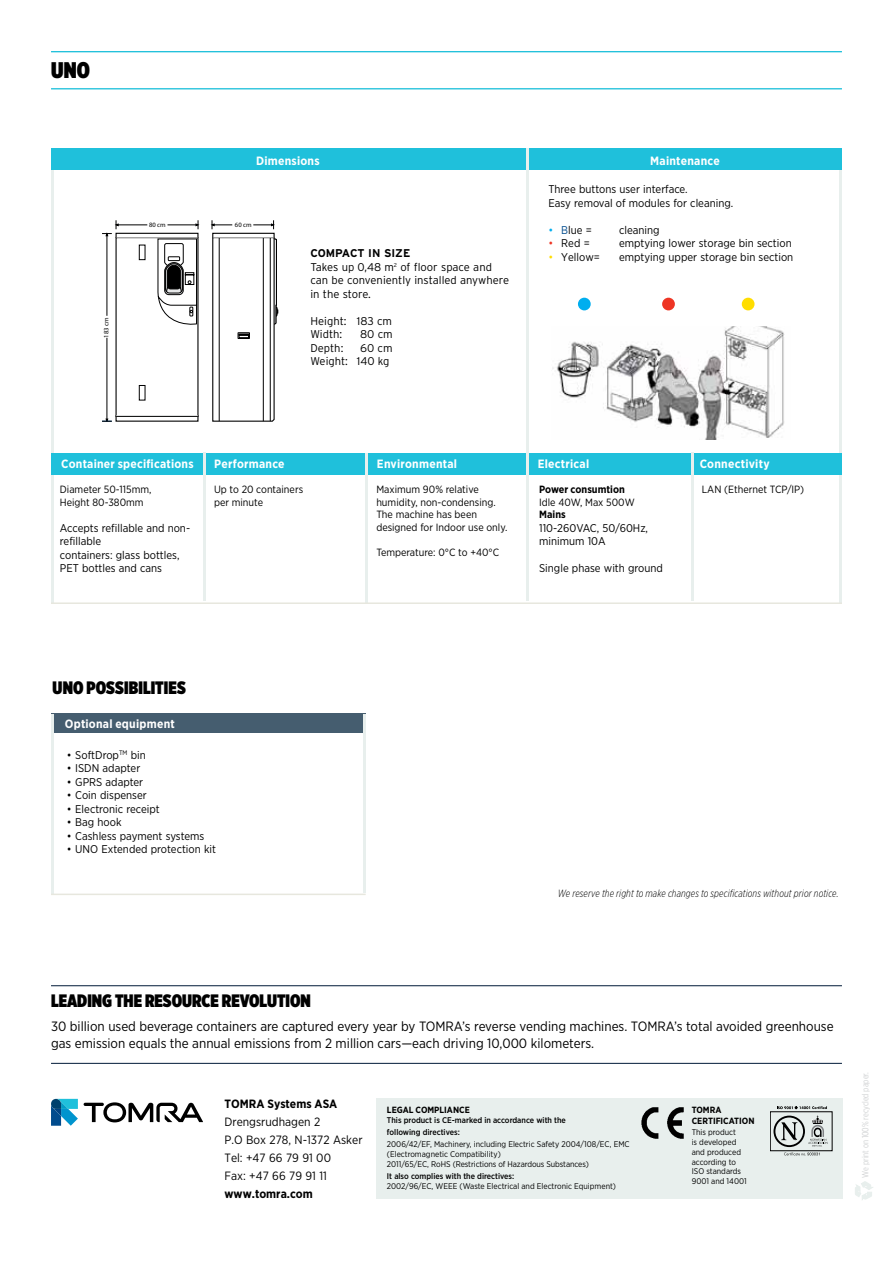
<style>
.page{position:relative;width:893px;height:1263px;background:#fff}
.page>*{position:absolute;margin:0;border:0;box-sizing:border-box;transform-origin:0 0}
.t1{font:900 22.65px "Gotham X Narrow";color:#000}
.t2{font:900 18px "Gotham X Narrow";color:#000}
.t3{font:13.5px/16.2px "Gotham Narrow";color:#000}
.t4{font:700 12px "Gotham Narrow";letter-spacing:.02em;color:#fff}
.t5{font:12px/18px "Gotham Narrow";color:#000}
.t6{font:700 12px "Gotham Narrow";color:#000}
.t7{font:11.25px/13.5px "Gotham Narrow";color:#000}
.t8{font:300 11.25px/13.5px "Interstate";color:#000}
.t9{font:10.5px/12.6px "Gotham Narrow";color:#000}
.t10{font:italic 300 10.5px "Gotham X Narrow";letter-spacing:.01em;color:#000}
.t11{font:700 10.5px "Gotham Narrow";color:#000}
.t12{font:700 9px/10.8px "Gotham Narrow";color:#000}
.t13{font:9px "Gotham X Narrow";color:#d1d3d4}
.t14{font:8.25px/9.9px "Gotham Narrow";color:#000}
.t15{font:500 8.25px/12px "Gotham Narrow";color:#000}
.t16{font:6.6px "Myriad Pro";color:#000}
.s1{font-weight:700}
.s2{color:#00aeef}
.s3{color:#004b8d}
.s4{color:#ee3524}
.s5{color:#fd0}
</style>
<div class="page">
<hr style="left:51px;top:1063px;width:791px;height:1px;background:#001a38">
<hr style="left:51px;top:985px;width:791px;height:1px;background:#001a38">
<hr style="left:840px;top:149px;width:2px;height:455px;background:#e8efed">
<hr style="left:51px;top:149px;width:2px;height:455px;background:#e8efed">
<div style="left:51px;top:149px;width:791px;height:21px;background:#1fc0db"></div>
<hr style="left:51px;top:88px;width:791px;height:1px;background:#1fc0db">
<hr style="left:51px;top:51px;width:791px;height:1px;background:#1fc0db">
<div style="left:51px;top:714px;width:315px;height:19px;background:#455d6f"></div>
<hr style="left:51px;top:714px;width:2px;height:180px;background:#e8efed">
<div style="left:51px;top:453px;width:791px;height:21px;background:#1fc0db"></div>
<hr style="left:526px;top:149px;width:2px;height:408px;background:#e8efed">
<hr style="left:526px;top:452px;width:2px;height:149px;background:#e8efed">
<hr style="left:203px;top:452px;width:2px;height:149px;background:#e8efed">
<hr style="left:366px;top:452px;width:2px;height:151px;background:#e8efed">
<hr style="left:692px;top:452px;width:2px;height:149px;background:#e8efed">
<svg style="left:855px;top:1181px;width:18px;height:19px"></svg>
<svg style="left:51px;top:1099px;width:152px;height:27px"></svg>
<div style="left:376px;top:1099px;width:466px;height:100px;background:#e8efed"></div>
<img style="left:641px;top:1107px;width:43px;height:32px">
<div style="left:770px;top:1111px;width:62px;height:40px;border:1px solid #000"></div>
<svg style="left:777px;top:1106px;width:50px;height:3px"></svg>
<svg style="left:773px;top:1115px;width:54px;height:41px"></svg>
<hr style="left:51px;top:894px;width:315px;height:1px;background:#e7e7de">
<hr style="left:51px;top:602px;width:791px;height:2px;background:#e7e7de">
<svg style="left:102px;top:220px;width:176px;height:202px"></svg>
<hr style="left:107px;top:236px;width:1px;height:80px;background:#000">
<hr style="left:116px;top:416px;width:82px;height:1px;background:#000">
<img style="left:552px;top:327px;width:233px;height:112px">
<div style="left:578px;top:298px;width:13px;height:12px;background:#00aeef;border-radius:50%"></div>
<div style="left:662px;top:298px;width:13px;height:12px;background:#ee3524;border-radius:50%"></div>
<div style="left:742px;top:298px;width:12px;height:12px;background:#fd0;border-radius:50%"></div>
<hr style="left:364px;top:714px;width:2px;height:179px;background:#e8efed">
<h1 class="t1" style="left:51px;top:56px;width:40px">UNO</h1>
<p class="t16" style="left:102px;top:338px;width:22px;rotate:-90deg">183 cm</p>
<p class="t4" style="left:256px;top:153px;width:65px">Dimensions</p>
<p class="t4" style="left:650px;top:153px;width:71px">Maintenance</p>
<p class="t16" style="left:149px;top:220px;width:18px">80 cm</p>
<p class="t16" style="left:235px;top:220px;width:18px">60 cm</p>
<p class="t8" style="left:310px;top:246px;width:200px"><span class="s1">COMPACT IN SIZE<br></span>Takes up 0,48 m<sup>2</sup> of floor space and can be conveniently installed anywhere in the store.</p>
<p class="t8" style="left:310px;top:314px;width:83px">Height: 183 cm<br>Width:</p>
<p class="t8" style="left:360px;top:327px;width:34px">80 cm</p>
<p class="t8" style="left:310px;top:341px;width:34px">Depth:</p>
<p class="t8" style="left:310px;top:341px;width:84px;text-align:right">60 cm<br>Weight: 140 kg</p>
<p class="t7" style="left:549px;top:182px;width:186px">Three buttons user interface.<br>Easy removal of modules for cleaning.</p>
<p class="t7" style="left:549px;top:223px;width:45px"><span class="s2">•</span> <span class="s3">B</span>lue =</p>
<p class="t7" style="left:619px;top:223px;width:42px">cleaning</p>
<p class="t7" style="left:549px;top:236px;width:43px"><span class="s4">•</span> Red =</p>
<p class="t7" style="left:619px;top:236px;width:174px">emptying lower storage bin section</p>
<p class="t7" style="left:549px;top:250px;width:53px"><span class="s5">•</span> Yellow=</p>
<p class="t7" style="left:619px;top:250px;width:176px">emptying upper storage bin section</p>
<p class="t4" style="left:61px;top:456px;width:134px">Container specifications</p>
<p class="t4" style="left:214px;top:456px;width:72px">Performance</p>
<p class="t4" style="left:377px;top:456px;width:82px">Environmental</p>
<p class="t4" style="left:538px;top:456px;width:53px">Electrical</p>
<p class="t4" style="left:700px;top:456px;width:71px">Connectivity</p>
<p class="t9" style="left:60px;top:483px;width:93px">Diameter 50-115mm,<br>Height 80-380mm</p>
<p class="t7" style="left:60px;top:521px;width:132px">Accepts refillable and non&shy;refillable<br>containers: glass bottles,<br>PET bottles and cans</p>
<p class="t9" style="left:214px;top:483px;width:91px">Up to 20 containers per minute</p>
<p class="t9" style="left:376px;top:483px;width:132px">Maximum 90% relative humidity, non-condensing.<br>The machine has been designed for Indoor use only.</p>
<p class="t9" style="left:376px;top:546px;width:124px">Temperature: 0°C to +40°C</p>
<p class="t11" style="left:539px;top:483px;width:87px">Power consumtion</p>
<p class="t9" style="left:539px;top:496px;width:97px">Idle 40W, Max 500W</p>
<p class="t11" style="left:539px;top:508px;width:28px">Mains</p>
<p class="t7" style="left:539px;top:521px;width:110px">110-260VAC, 50/60Hz, minimum 10A</p>
<p class="t7" style="left:539px;top:561px;width:125px">Single phase with ground</p>
<p class="t9" style="left:702px;top:483px;width:104px">LAN (Ethernet TCP/IP)</p>
<h2 class="t2" style="left:53px;top:676px;width:45px">UNO POSS</h2>
<h2 class="t2" style="left:124px;top:676px;width:63px">IBILITIES</h2>
<p class="t4" style="left:65px;top:716px;width:112px">Optional equipment</p>
<p class="t7" style="left:67px;top:747px;width:81px">• SoftDrop<sup>TM</sup> bin</p>
<p class="t7" style="left:67px;top:761px;width:75px">• ISDN adapter</p>
<p class="t7" style="left:67px;top:774px;width:78px">• GPRS adapter</p>
<p class="t7" style="left:67px;top:788px;width:81px">• Coin dispenser</p>
<p class="t7" style="left:67px;top:801px;width:95px">• Electronic receipt</p>
<p class="t7" style="left:67px;top:815px;width:56px">• Bag hook</p>
<p class="t7" style="left:67px;top:828px;width:139px">• Cashless payment systems</p>
<p class="t7" style="left:67px;top:842px;width:151px">• UNO Extended protection kit</p>
<p class="t10" style="left:558px;top:887px;width:282px">We reserve the right to make changes to specifications without prior notice.</p>
<h2 class="t2" style="left:51px;top:990px;width:261px">LEADING THE RESOURCE REVOLUTION</h2>
<p class="t3" style="left:51px;top:1018px;width:784px">30 billion used beverage containers are captured every year by TOMRA’s reverse vending machines. TOMRA’s total avoided greenhouse gas emission equals the annual emissions from 2 million cars—each driving 10,000 kilometers.</p>
<p class="t6" style="left:224px;top:1096px;width:114px">TOMRA Systems ASA</p>
<p class="t5" style="left:224px;top:1113px;width:140px">Drengsrudhagen 2<br>P.O Box 278, N-1372 Asker<br>Tel: +47 66 79 91 00<br>Fax: +47 66 79 91 11</p>
<p class="t6" style="left:224px;top:1186px;width:90px">www.tomra.com</p>
<p class="t12" style="left:387px;top:1104px;width:84px">LEGAL COMPLIANCE</p>
<p class="t15" style="left:387px;top:1114px;width:180px">This product is CE-marked in accordance with the following directives:</p>
<p class="t14" style="left:387px;top:1139px;width:244px">2006/42/EF, Machinery, including Electric Safety 2004/108/EC, EMC (Electromagnetic Compatibility)<br>2011/65/EC, RoHS (Restrictions of Hazardous Substances)</p>
<p class="t15" style="left:387px;top:1169px;width:129px">It also complies with the directives:</p>
<p class="t14" style="left:387px;top:1180px;width:231px">2002/96/EC, WEEE (Waste Electrical and Electronic Equipment)</p>
<p class="t12" style="left:692px;top:1104px;width:64px">TOMRA<br>CERTIFICATION</p>
<p class="t14" style="left:692px;top:1127px;width:56px">This product<br>is developed and produced according to<br>ISO standards<br>9001 and 14001</p>
<p class="t13" style="left:860px;top:1177px;width:107px;rotate:-90deg">We print on 100% recycled paper.</p>
</div>
